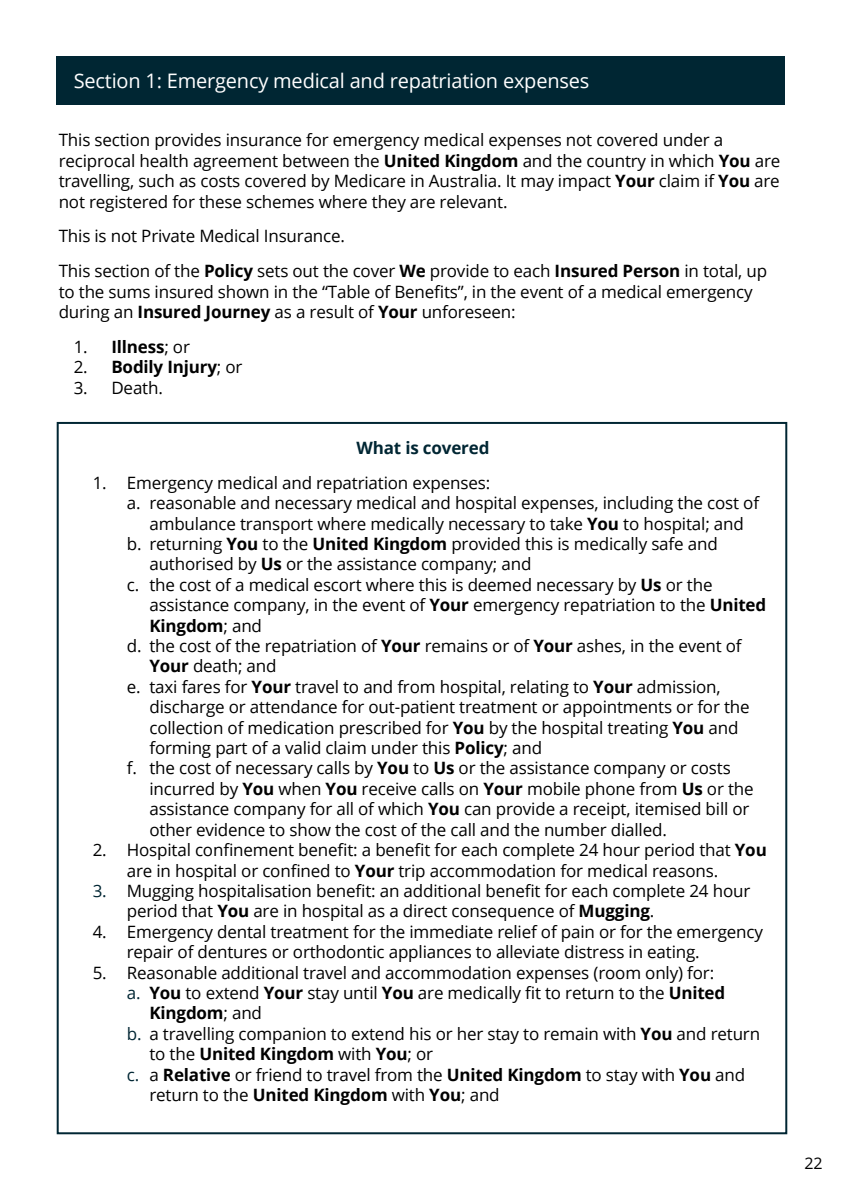
<style>
.page{position:relative;width:842px;height:1191px;background:#fff}
.page>*{position:absolute;margin:0;border:0;box-sizing:border-box;transform-origin:0 0}
.t1{font:20px "Open Sans";letter-spacing:-.01em;color:#fff}
.t2{font:17px/20.4px "Open Sans";letter-spacing:-.01em;color:#000}
.t3{font:700 17px "Open Sans";letter-spacing:-.01em;color:#000}
.t4{font:700 17px "Open Sans";letter-spacing:-.01em;color:#002633}
.t5{font:16px "Open Sans";color:#000}
.s1{font-weight:700}
.s2{font-weight:400}
.s3{color:#002633}
</style>
<div class="page">
<div style="left:57px;top:57px;width:728px;height:48px;background:#002633"></div>
<p class="t1" style="left:74px;top:67px;width:517px">Section 1: Emergency medical and repatriation expenses</p>
<p class="t2" style="left:59px;top:129px;width:723px">This section provides insurance for emergency medical expenses not covered under a reciprocal health agreement between the <span class="s1">United Kingdom</span> and the country in which <span class="s1">You</span> are travelling, such as costs covered by Medicare in Australia. It may impact <span class="s1">Your</span> claim if <span class="s1">You</span> are not registered for these schemes where they are relevant.</p>
<p class="t2" style="left:59px;top:218px;width:710px;line-height:34.8px">This is not Private Medical Insurance.<br>This section of the <span class="s1">Policy</span> sets out the cover <span class="s1">We</span> provide to each <span class="s1">Insured Person</span> in total, up</p>
<p class="t2" style="left:59px;top:281px;width:695px">to the sums insured shown in the “Table of Benefits”, in the event of a medical emergency during an <span class="s1">Insured Journey</span> as a result of <span class="s1">Your</span> unforeseen:</p>
<p class="t3" style="left:74px;top:334px;width:118px"><span class="s2">1.</span> Illness<span class="s2">; or</span></p>
<p class="t3" style="left:74px;top:355px;width:170px"><span class="s2">2.</span> Bodily Injury<span class="s2">; or</span></p>
<p class="t2" style="left:74px;top:377px;width:91px">3. Death.</p>
<p class="t4" style="left:357px;top:436px;width:134px">What is covered</p>
<p class="t2" style="left:93px;top:472px;width:399px">1. Emergency medical and repatriation expenses:</p>
<p class="t2" style="left:127px;top:492px;width:634px">a. reasonable and necessary medical and hospital expenses, including the cost of</p>
<p class="t2" style="left:149px;top:513px;width:596px">ambulance transport where medically necessary to take <span class="s1">You</span> to hospital; and</p>
<p class="t2" style="left:127px;top:533px;width:592px">b. returning <span class="s1">You</span> to the <span class="s1">United Kingdom</span> provided this is medically safe and</p>
<p class="t2" style="left:149px;top:553px;width:383px">authorised by <span class="s1">Us</span> or the assistance company; and</p>
<p class="t2" style="left:127px;top:574px;width:587px">c. the cost of a medical escort where this is deemed necessary by <span class="s1">Us</span> or the</p>
<p class="t2" style="left:149px;top:594px;width:618px">assistance company, in the event of <span class="s1">Your</span> emergency repatriation to the <span class="s1">United</span></p>
<p class="t3" style="left:149px;top:613px;width:114px">Kingdom<span class="s2">; and</span></p>
<p class="t2" style="left:127px;top:635px;width:616px">d. the cost of the repatriation of <span class="s1">Your</span> remains or of <span class="s1">Your</span> ashes, in the event of</p>
<p class="t2" style="left:149px;top:655px;width:129px"><span class="s1">Your</span> death; and</p>
<p class="t2" style="left:127px;top:676px;width:595px">e. taxi fares for <span class="s1">Your</span> travel to and from hospital, relating to <span class="s1">Your</span> admission,</p>
<p class="t2" style="left:149px;top:696px;width:602px">discharge or attendance for out-patient treatment or appointments or for the</p>
<p class="t2" style="left:149px;top:717px;width:590px">collection of medication prescribed for <span class="s1">You</span> by the hospital treating <span class="s1">You</span> and</p>
<p class="t2" style="left:149px;top:737px;width:394px">forming part of a valid claim under this <span class="s1">Policy</span>; and</p>
<p class="t2" style="left:127px;top:757px;width:605px">f. the cost of necessary calls by <span class="s1">You</span> to <span class="s1">Us</span> or the assistance company or costs</p>
<p class="t2" style="left:149px;top:778px;width:606px">incurred by <span class="s1">You</span> when <span class="s1">You</span> receive calls on <span class="s1">Your</span> mobile phone from <span class="s1">Us</span> or the</p>
<p class="t2" style="left:149px;top:798px;width:602px">assistance company for all of which <span class="s1">You</span> can provide a receipt, itemised bill or</p>
<p class="t2" style="left:149px;top:819px;width:519px">other evidence to show the cost of the call and the number dialled.</p>
<p class="t2" style="left:127px;top:839px;width:641px;text-indent:-34px">2. Hospital confinement benefit: a benefit for each complete 24 hour period that <span class="s1">You </span>are in hospital or confined to <span class="s1">Your</span> trip accommodation for medical reasons.</p>
<p class="t2" style="left:127px;top:880px;width:625px;text-indent:-34px"><span class="s3">3.</span> Mugging hospitalisation benefit: an additional benefit for each complete 24 hour period that <span class="s1">You</span> are in hospital as a direct consequence of <span class="s1">Mugging</span>.</p>
<p class="t2" style="left:127px;top:921px;width:638px;text-indent:-34px">4. Emergency dental treatment for the immediate relief of pain or for the emergency repair of dentures or orthodontic appliances to alleviate distress in eating.</p>
<p class="t2" style="left:93px;top:961px;width:623px">5. Reasonable additional travel and accommodation expenses (room only) for:</p>
<p class="t2" style="left:127px;top:982px;width:600px"><span class="s3">a.</span> <span class="s1">You</span> to extend <span class="s1">Your</span> stay until <span class="s1">You</span> are medically fit to return to the <span class="s1">United</span></p>
<p class="t3" style="left:149px;top:1001px;width:114px">Kingdom<span class="s2">; and</span></p>
<p class="t2" style="left:127px;top:1023px;width:635px"><span class="s3">b.</span> a travelling companion to extend his or her stay to remain with <span class="s1">You</span> and return</p>
<p class="t3" style="left:149px;top:1042px;width:285px"><span class="s2">to the</span> United Kingdom <span class="s2">with</span> You<span class="s2">; or</span></p>
<p class="t2" style="left:127px;top:1063px;width:620px"><span class="s3">c.</span> a <span class="s1">Relative</span> or friend to travel from the <span class="s1">United Kingdom</span> to stay with <span class="s1">You</span> and</p>
<p class="t2" style="left:149px;top:1084px;width:352px">return to the <span class="s1">United Kingdom</span> with <span class="s1">You</span>; and</p>
<p class="t5" style="left:804px;top:1152px;width:20px">22</p>
</div>
